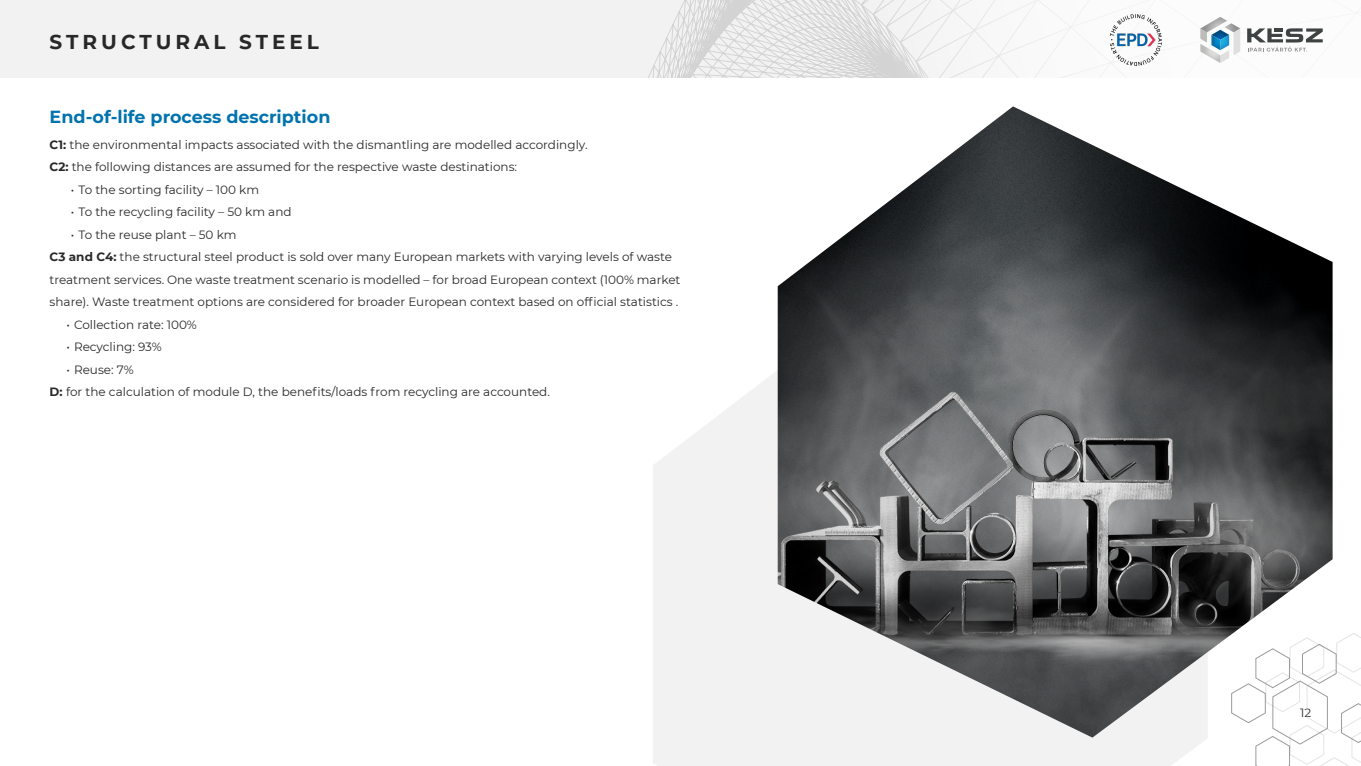
<style>
.page{position:relative;width:1361px;height:766px;background:#fff}
.page>*{position:absolute;margin:0;border:0;box-sizing:border-box;transform-origin:0 0}
.t1{font:700 20px "Montserrat";letter-spacing:.2em;color:#282828}
.t2{font:700 17.5px "Montserrat";color:#0073ae}
.t3{font:12px/22.5px "Montserrat";color:#282828}
.s1{font-weight:700}
</style>
<div class="page">
<div style="left:0;top:0;width:1361px;height:78px;background:#f2f2f2"></div>
<svg style="left:648px;top:0;width:160px;height:78px"></svg>
<svg style="left:808px;top:0;width:515px;height:78px"></svg>
<svg style="left:1200px;top:17px;width:40px;height:46px"></svg>
<svg style="left:1211px;top:31px;width:18px;height:18px"></svg>
<svg style="left:1247px;top:28px;width:75px;height:24px"></svg>
<img style="left:1110px;top:14px;width:51px;height:52px">
<svg style="left:1255px;top:633px;width:106px;height:132px"></svg>
<svg style="left:653px;top:286px;width:554px;height:479px;fill:#f2f2f2"></svg>
<img style="left:778px;top:106px;width:554px;height:631px">
<h1 class="t1" style="left:50px;top:27px;width:271px">STRUCTURAL STEEL</h1>
<h2 class="t2" style="left:50px;top:104px;width:282px">End-of-life process description</h2>
<p class="t3" style="left:50px;top:133px;width:539px"><span class="s1">C1:</span> the environmental impacts associated with the dismantling are modelled accordingly.<br><span class="s1">C2:</span> the following distances are assumed for the respective waste destinations:</p>
<p class="t3" style="left:71px;top:178px;width:190px">• To the sorting facility – 100 km</p>
<p class="t3" style="left:71px;top:200px;width:222px">• To the recycling facility – 50 km and</p>
<p class="t3" style="left:50px;top:223px;width:632px;text-indent:21px">• To the reuse plant – 50 km<br><span class="s1">C3 and C4:</span> the structural steel product is sold over many European markets with varying levels of waste treatment services. One waste treatment scenario is modelled – for broad European context (100% market share). Waste treatment options are considered for broader European context based on official statistics .</p>
<p class="t3" style="left:66px;top:313px;width:132px">• Collection rate: 100%</p>
<p class="t3" style="left:66px;top:335px;width:97px">• Recycling: 93%</p>
<p class="t3" style="left:50px;top:358px;width:502px;text-indent:17px">• Reuse: 7%<br><span class="s1">D:</span> for the calculation of module D, the benefits/loads from recycling are accounted.</p>
<p class="t3" style="left:1300px;top:701px;width:13px">12</p>
</div>
